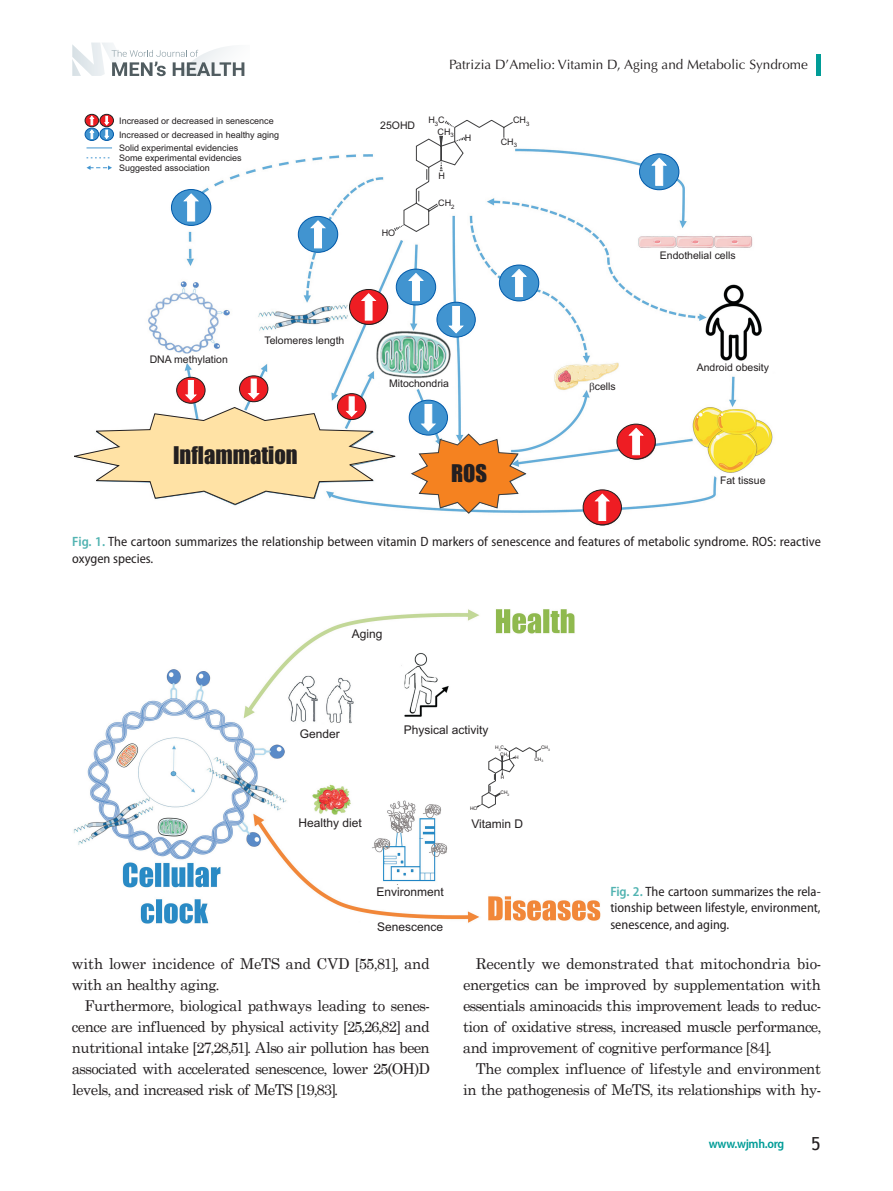
<style>
.page{position:relative;width:893px;height:1191px;background:#fff}
.page>*{position:absolute;margin:0;border:0;box-sizing:border-box;transform-origin:0 0}
.t1{font:22.5px "Impact";color:#231f20}
.t2{font:18px "Trebuchet MS";color:#231f20}
.t3{font:15px/21px "Century Schoolbook";letter-spacing:-.035em;color:#231f20;text-align:justify}
.t4{font:semi-condensed 13.5px/16.5px "Myriad Pro";letter-spacing:.005em;color:#231f20}
.t5{font:13.5px "Optima LT Std";color:#231f20}
.t6{font:600 semi-condensed 12.75px "Myriad Pro";letter-spacing:-.025em;color:#009c97}
.t7{font:12px "Arial";color:#231f20}
.t8{font:10.5px "Arial";color:#231f20}
.t9{font:9px/13.5px "Arial";color:#231f20}
.t10{font:4.8px "Arial";color:#231f20}
.s1{font-weight:600;color:#51b3b1}
</style>
<div class="page">
<div style="left:816px;top:54px;width:5px;height:21px;background:#009c97"></div>
<svg style="left:72px;top:43px;width:173px;height:33px"></svg>
<img style="left:84px;top:113px;width:689px;height:412px">
<div style="left:171px;top:189px;width:40px;height:36px;background:#4194d0;border-radius:50%"></div>
<div style="left:171px;top:189px;width:40px;height:37px;border:1px solid #015aaa;border-radius:50%"></div>
<svg style="left:183px;top:193px;width:16px;height:29px"></svg>
<div style="left:298px;top:216px;width:40px;height:36px;background:#4194d0;border-radius:50%"></div>
<div style="left:298px;top:216px;width:40px;height:37px;border:1px solid #015aaa;border-radius:50%"></div>
<svg style="left:310px;top:220px;width:16px;height:29px"></svg>
<div style="left:396px;top:269px;width:40px;height:36px;background:#4194d0;border-radius:50%"></div>
<div style="left:396px;top:269px;width:40px;height:36px;border:1px solid #015aaa;border-radius:50%"></div>
<svg style="left:407px;top:272px;width:18px;height:29px"></svg>
<div style="left:437px;top:302px;width:38px;height:35px;background:#4194d0;border-radius:50%"></div>
<div style="left:437px;top:302px;width:39px;height:35px;border:1px solid #015aaa;border-radius:50%"></div>
<svg style="left:447px;top:306px;width:18px;height:28px"></svg>
<div style="left:499px;top:265px;width:40px;height:36px;background:#4194d0;border-radius:50%"></div>
<div style="left:499px;top:265px;width:40px;height:36px;border:1px solid #015aaa;border-radius:50%"></div>
<svg style="left:510px;top:268px;width:18px;height:29px"></svg>
<svg style="left:349px;top:289px;width:39px;height:35px"></svg>
<div style="left:349px;top:289px;width:39px;height:36px;border:1px solid #231f20;border-radius:50%"></div>
<svg style="left:360px;top:292px;width:17px;height:29px"></svg>
<div style="left:617px;top:424px;width:38px;height:35px;background:#ee1d23;border-radius:50%"></div>
<div style="left:616px;top:424px;width:40px;height:35px;border:1px solid #231f20;border-radius:50%"></div>
<svg style="left:627px;top:427px;width:18px;height:28px"></svg>
<div style="left:583px;top:490px;width:38px;height:35px;background:#ee1d23;border-radius:50%"></div>
<div style="left:583px;top:489px;width:39px;height:36px;border:1px solid #231f20;border-radius:50%"></div>
<svg style="left:594px;top:493px;width:16px;height:28px"></svg>
<svg style="left:239px;top:376px;width:29px;height:26px"></svg>
<div style="left:239px;top:375px;width:29px;height:27px;border:1px solid #231f20;border-radius:50%"></div>
<div style="left:177px;top:377px;width:28px;height:26px;background:#504142;border-radius:50%"></div>
<div style="left:176px;top:377px;width:29px;height:26px;border:1px solid #231f20;border-radius:50%"></div>
<svg style="left:409px;top:400px;width:38px;height:35px"></svg>
<div style="left:409px;top:400px;width:39px;height:35px;border:1px solid #015aaa;border-radius:50%"></div>
<div style="left:639px;top:154px;width:40px;height:36px;background:#4194d0;border-radius:50%"></div>
<div style="left:639px;top:153px;width:40px;height:37px;border:1px solid #015aaa;border-radius:50%"></div>
<svg style="left:651px;top:157px;width:16px;height:29px"></svg>
<svg style="left:74px;top:378px;width:325px;height:127px"></svg>
<svg style="left:410px;top:403px;width:117px;height:111px"></svg>
<div style="left:85px;top:114px;width:14px;height:13px;background:#ee1d23;border-radius:50%"></div>
<div style="left:85px;top:114px;width:14px;height:13px;border:1px solid #231f20;border-radius:50%"></div>
<svg style="left:100px;top:114px;width:13px;height:13px"></svg>
<div style="left:99px;top:114px;width:15px;height:13px;border:1px solid #231f20;border-radius:50%"></div>
<svg style="left:85px;top:128px;width:14px;height:12px"></svg>
<div style="left:85px;top:128px;width:14px;height:13px;border:1px solid #015aaa;border-radius:50%"></div>
<svg style="left:89px;top:115px;width:6px;height:24px"></svg>
<svg style="left:100px;top:128px;width:13px;height:12px"></svg>
<div style="left:99px;top:128px;width:15px;height:13px;border:1px solid #015aaa;border-radius:50%"></div>
<svg style="left:103px;top:115px;width:7px;height:25px"></svg>
<svg style="left:87px;top:147px;width:25px;height:1px"></svg>
<svg style="left:87px;top:157px;width:25px;height:1px"></svg>
<svg style="left:87px;top:165px;width:25px;height:5px"></svg>
<svg style="left:393px;top:119px;width:121px;height:114px"></svg>
<img style="left:73px;top:609px;width:527px;height:315px">
<svg style="left:476px;top:746px;width:66px;height:63px"></svg>
<svg style="left:590px;top:382px;width:4px;height:10px"></svg>
<p class="t9" style="left:119px;top:115px;width:162px">Increased or decreased in senescence<br>Increased or decreased in healthy aging<br>Solid experimental evidencies</p>
<p class="t9" style="left:119px;top:154px;width:124px;line-height:10.1px">Some experimental evidencies<br>Suggested association</p>
<p class="t8" style="left:150px;top:355px;width:80px">DNA methylation</p>
<p class="t8" style="left:265px;top:336px;width:81px">Telomeres length</p>
<h1 class="t1" style="left:173px;top:443px;width:126px">Inflammation</h1>
<p class="t5" style="left:449px;top:57px;width:360px">Patrizia D’Amelio: Vitamin D, Aging and Metabolic Syndrome</p>
<p class="t8" style="left:380px;top:121px;width:37px">25OHD</p>
<p class="t9" style="left:382px;top:226px;width:15px">HO</p>
<p class="t9" style="left:428px;top:114px;width:18px">H<sub>3</sub>C</p>
<p class="t9" style="left:513px;top:114px;width:18px">CH<sub>3</sub></p>
<p class="t9" style="left:501px;top:136px;width:18px">CH<sub>3</sub></p>
<p class="t9" style="left:438px;top:126px;width:18px">CH<sub>3</sub></p>
<p class="t9" style="left:465px;top:132px;width:8px">H</p>
<p class="t9" style="left:438px;top:170px;width:8px">H</p>
<p class="t9" style="left:438px;top:197px;width:18px">CH<sub>2</sub></p>
<p class="t8" style="left:660px;top:252px;width:77px">Endothelial cells</p>
<p class="t8" style="left:697px;top:363px;width:74px">Android obesity</p>
<p class="t8" style="left:389px;top:379px;width:62px">Mitochondria</p>
<p class="t8" style="left:595px;top:382px;width:22px">cells</p>
<h1 class="t1" style="left:451px;top:461px;width:38px">ROS</h1>
<p class="t8" style="left:720px;top:476px;width:47px">Fat tissue</p>
<p class="t4" style="left:72px;top:533px;width:750px"><span class="s1">Fig. 1.</span> The cartoon summarizes the relationship between vitamin D markers of senescence and features of metabolic syndrome. ROS: reactive oxygen species.</p>
<p class="t7" style="left:352px;top:629px;width:32px">Aging</p>
<p class="t7" style="left:300px;top:729px;width:42px">Gender</p>
<p class="t7" style="left:404px;top:724px;width:86px">Physical activity</p>
<p class="t10" style="left:495px;top:746px;width:10px">H<sub>3</sub>C</p>
<p class="t10" style="left:541px;top:746px;width:10px">CH<sub>3</sub></p>
<p class="t10" style="left:534px;top:757px;width:10px">CH<sub>3</sub></p>
<p class="t10" style="left:500px;top:752px;width:10px">CH<sub>3</sub></p>
<p class="t10" style="left:515px;top:755px;width:5px">H</p>
<p class="t10" style="left:501px;top:775px;width:5px">H</p>
<p class="t7" style="left:298px;top:818px;width:65px">Healthy diet</p>
<p class="t10" style="left:470px;top:806px;width:9px">HO</p>
<p class="t10" style="left:501px;top:790px;width:10px">CH<sub>2</sub></p>
<p class="t7" style="left:471px;top:819px;width:53px">Vitamin D</p>
<p class="t7" style="left:376px;top:887px;width:69px">Environment</p>
<p class="t7" style="left:377px;top:921px;width:68px">Senescence</p>
<p class="t3" style="left:72px;top:952px;width:359px">with lower incidence of MeTS and CVD [55,81], and with an healthy aging.</p>
<p class="t3" style="left:72px;top:994px;width:360px;text-indent:13px">Furthermore, biological pathways leading to senes&shy;cence are influenced by physical activity [25,26,82] and nutritional intake [27,28,51]. Also air pollution has been associated with accelerated senescence, lower 25(OH)D levels, and increased risk of MeTS [19,83].</p>
<p class="t4" style="left:610px;top:882px;width:212px;text-align:justify"><span class="s1">Fig. 2.</span> The cartoon summarizes the rela&shy;tionship between lifestyle, environment, senescence, and aging.</p>
<p class="t3" style="left:463px;top:952px;width:360px;text-indent:13px">Recently we demonstrated that mitochondria bio&shy;energetics can be improved by supplementation with essentials aminoacids this improvement leads to reduc&shy;tion of oxidative stress, increased muscle performance, and improvement of cognitive performance [84].</p>
<p class="t3" style="left:463px;top:1057px;width:360px;text-align:right">The complex influence of lifestyle and environment in the pathogenesis of MeTS, its relationships with hy-</p>
<p class="t6" style="left:709px;top:1135px;width:77px">www.wjmh.org</p>
<p class="t2" style="left:811px;top:1133px;width:11px">5</p>
</div>
